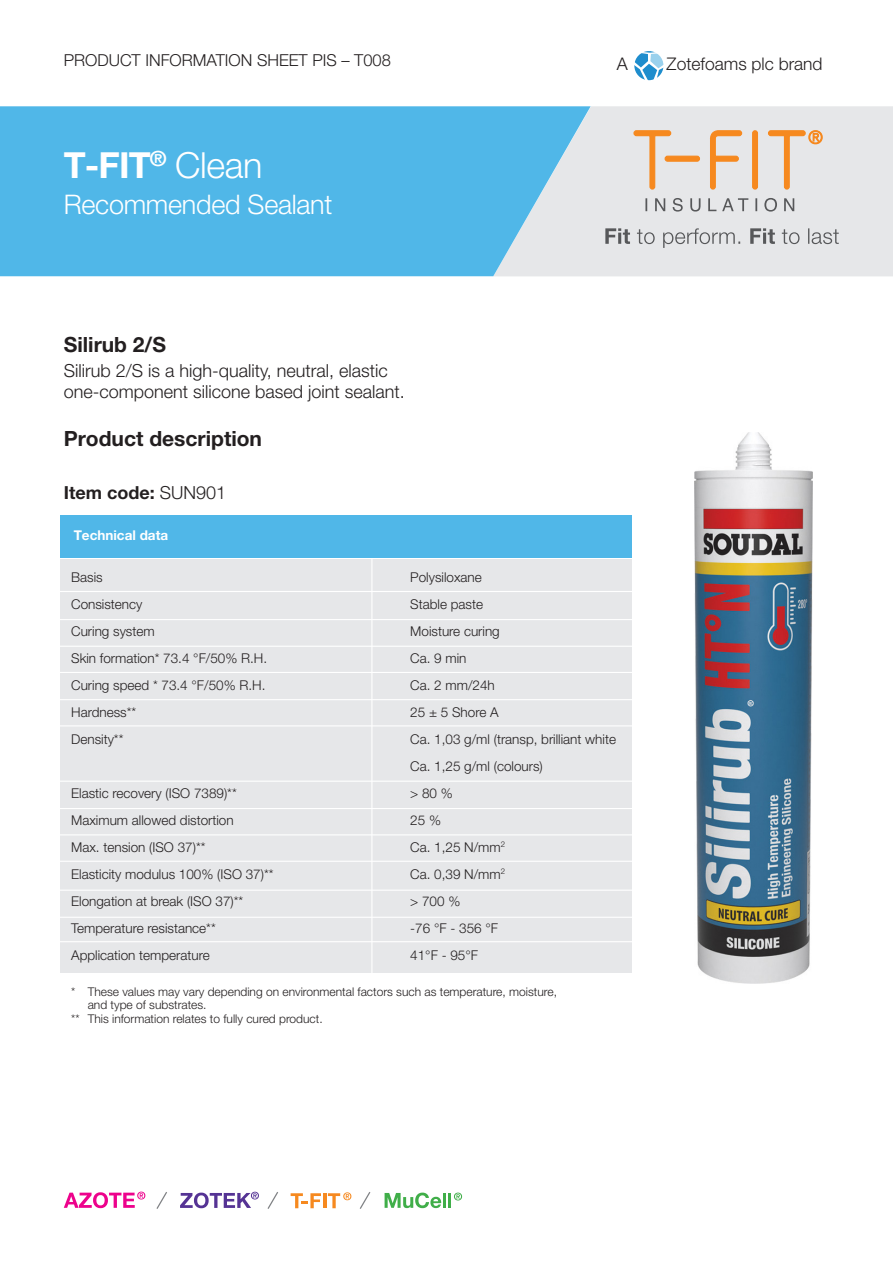
<style>
.page{position:relative;width:893px;height:1263px;background:#fff}
.page>*{position:absolute;margin:0;border:0;box-sizing:border-box;transform-origin:0 0}
.t1{font:700 36px "Helvetica Neue LT Pro";color:#fff}
.t2{font:300 27px "Helvetica Neue LT Pro";letter-spacing:-.01em;color:#fff}
.t3{font:700 21px "Helvetica Neue LT Pro";color:#231f20}
.t4{font:300 18px "Helvetica Neue LT Pro";color:#231f20}
.t5{font:700 18px "Helvetica Neue LT Pro";color:#231f20}
.t6{font:300 17.4px "Helvetica Neue LT Pro";color:#231f20}
.t7{font:300 16.5px "Helvetica Neue LT Pro";color:#231f20}
.t8{font:300 13.5px/27px "Helvetica Neue LT Pro";color:#231f20}
.t9{font:700 13.5px "Helvetica Neue LT Pro";color:#fff}
.t10{font:300 12px/13.5px "Helvetica Neue LT Pro";color:#231f20}
.s1{font-weight:300}
</style>
<div class="page">
<div style="left:61px;top:558px;width:571px;height:414px;background:#e6e7e9"></div>
<div style="left:591px;top:106px;width:302px;height:170px;background:#e6e7e9"></div>
<svg style="left:0;top:106px;width:591px;height:170px;background:#5cbbe8"></svg>
<svg style="left:454px;top:1192px;width:8px;height:8px"></svg>
<svg style="left:385px;top:1192px;width:56px;height:16px"></svg>
<hr style="left:443px;top:1193px;width:3px;height:15px;background:#40ae49">
<hr style="left:448px;top:1193px;width:3px;height:15px;background:#40ae49">
<svg style="left:64px;top:1191px;width:81px;height:17px"></svg>
<svg style="left:180px;top:1192px;width:79px;height:16px"></svg>
<svg style="left:291px;top:1193px;width:30px;height:15px"></svg>
<hr style="left:323px;top:1193px;width:3px;height:15px;background:#f6891f">
<svg style="left:328px;top:1192px;width:23px;height:16px"></svg>
<svg style="left:156px;top:1192px;width:11px;height:17px"></svg>
<svg style="left:267px;top:1192px;width:11px;height:17px"></svg>
<svg style="left:359px;top:1192px;width:12px;height:17px"></svg>
<svg style="left:634px;top:51px;width:29px;height:29px"></svg>
<hr style="left:58px;top:591px;width:579px;height:1px;background:#fff">
<hr style="left:371px;top:554px;width:1px;height:433px;background:#fff">
<hr style="left:58px;top:619px;width:579px;height:1px;background:#fff">
<hr style="left:58px;top:646px;width:579px;height:1px;background:#fff">
<hr style="left:58px;top:672px;width:579px;height:1px;background:#fff">
<hr style="left:58px;top:699px;width:579px;height:1px;background:#fff">
<hr style="left:58px;top:725px;width:579px;height:1px;background:#fff">
<hr style="left:58px;top:781px;width:579px;height:1px;background:#fff">
<hr style="left:58px;top:808px;width:579px;height:1px;background:#fff">
<hr style="left:58px;top:834px;width:579px;height:1px;background:#fff">
<hr style="left:58px;top:861px;width:579px;height:1px;background:#fff">
<hr style="left:58px;top:889px;width:579px;height:2px;background:#fff">
<hr style="left:58px;top:917px;width:579px;height:1px;background:#fff">
<hr style="left:58px;top:941px;width:579px;height:1px;background:#fff">
<div style="left:61px;top:515px;width:571px;height:43px;background:#50b7e8"></div>
<svg style="left:605px;top:228px;width:234px;height:20px;background:#c9cacc"></svg>
<div style="left:752px;top:130px;width:6px;height:60px;background:#f6891f;border:1px solid #f6891f;border-radius:2px"></div>
<svg style="left:633px;top:130px;width:39px;height:60px;background:#e9d1ba"></svg>
<svg style="left:709px;top:130px;width:34px;height:60px;background:#eacaaa"></svg>
<svg style="left:665px;top:156px;width:35px;height:6px"></svg>
<svg style="left:767px;top:130px;width:56px;height:60px;background:#e9d4c1"></svg>
<svg style="left:645px;top:198px;width:149px;height:14px;background:#c6c7c9"></svg>
<img style="left:695px;top:433px;width:118px;height:550px">
<p class="t7" style="left:64px;top:50px;width:329px">PRODUCT INFORMATION SHEET PIS – T008</p>
<p class="t6" style="left:617px;top:54px;width:12px">A</p>
<p class="t6" style="left:667px;top:54px;width:157px">Zotefoams plc brand</p>
<p class="t1" style="left:64px;top:143px;width:200px">T-FIT<sup>®</sup> <span class="s1">Clean</span></p>
<p class="t2" style="left:64px;top:188px;width:270px">Recommended Sealant</p>
<p class="t3" style="left:64px;top:331px;width:104px">Silirub 2/S</p>
<p class="t4" style="left:64px;top:360px;width:326px">Silirub 2/S is a high-quality, neutral, elastic</p>
<p class="t4" style="left:64px;top:381px;width:343px">one-component silicone based joint sealant.</p>
<p class="t3" style="left:64px;top:426px;width:200px">Product description</p>
<p class="t5" style="left:64px;top:481px;width:164px">Item code: <span class="s1">SUN901</span></p>
<p class="t9" style="left:74px;top:527px;width:96px">Technical data</p>
<p class="t8" style="left:71px;top:563px;width:33px">Basis</p>
<p class="t8" style="left:410px;top:563px;width:73px">Polysiloxane</p>
<p class="t8" style="left:71px;top:590px;width:73px">Consistency</p>
<p class="t8" style="left:410px;top:590px;width:74px">Stable paste</p>
<p class="t8" style="left:71px;top:617px;width:85px">Curing system</p>
<p class="t8" style="left:410px;top:617px;width:91px">Moisture curing</p>
<p class="t8" style="left:71px;top:644px;width:197px">Skin formation* 73.4 °F/50% R.H.</p>
<p class="t8" style="left:410px;top:644px;width:58px">Ca. 9 min</p>
<p class="t8" style="left:71px;top:671px;width:196px">Curing speed * 73.4 °F/50% R.H.</p>
<p class="t8" style="left:410px;top:671px;width:86px">Ca. 2 mm/24h</p>
<p class="t8" style="left:71px;top:698px;width:67px">Hardness**</p>
<p class="t8" style="left:410px;top:698px;width:90px">25 ± 5 Shore A</p>
<p class="t8" style="left:71px;top:725px;width:54px">Density**</p>
<p class="t8" style="left:410px;top:725px;width:207px">Ca. 1,03 g/ml (transp, brilliant white<br>Ca. 1,25 g/ml (colours)</p>
<p class="t8" style="left:71px;top:779px;width:167px">Elastic recovery (ISO 7389)**</p>
<p class="t8" style="left:410px;top:779px;width:44px">&gt; 80 %</p>
<p class="t8" style="left:71px;top:806px;width:164px">Maximum allowed distortion</p>
<p class="t8" style="left:410px;top:806px;width:32px">25 %</p>
<p class="t8" style="left:71px;top:833px;width:136px">Max. tension (ISO 37)**</p>
<p class="t8" style="left:410px;top:833px;width:96px">Ca. 1,25 N/mm<sup>2</sup></p>
<p class="t8" style="left:71px;top:860px;width:204px">Elasticity modulus 100% (ISO 37)**</p>
<p class="t8" style="left:410px;top:860px;width:96px">Ca. 0,39 N/mm<sup>2</sup></p>
<p class="t8" style="left:71px;top:887px;width:174px">Elongation at break (ISO 37)**</p>
<p class="t8" style="left:410px;top:887px;width:52px">&gt; 700 %</p>
<p class="t8" style="left:71px;top:914px;width:146px">Temperature resistance**</p>
<p class="t8" style="left:410px;top:914px;width:89px">-76 °F - 356 °F</p>
<p class="t8" style="left:71px;top:941px;width:140px">Application temperature</p>
<p class="t8" style="left:410px;top:941px;width:69px">41°F - 95°F</p>
<p class="t10" style="left:88px;top:984px;width:471px;text-indent:-16px">* These values may vary depending on environmental factors such as temperature, moisture, and type of substrates.</p>
<p class="t10" style="left:71px;top:1011px;width:253px">** This information relates to fully cured product.</p>
</div>
